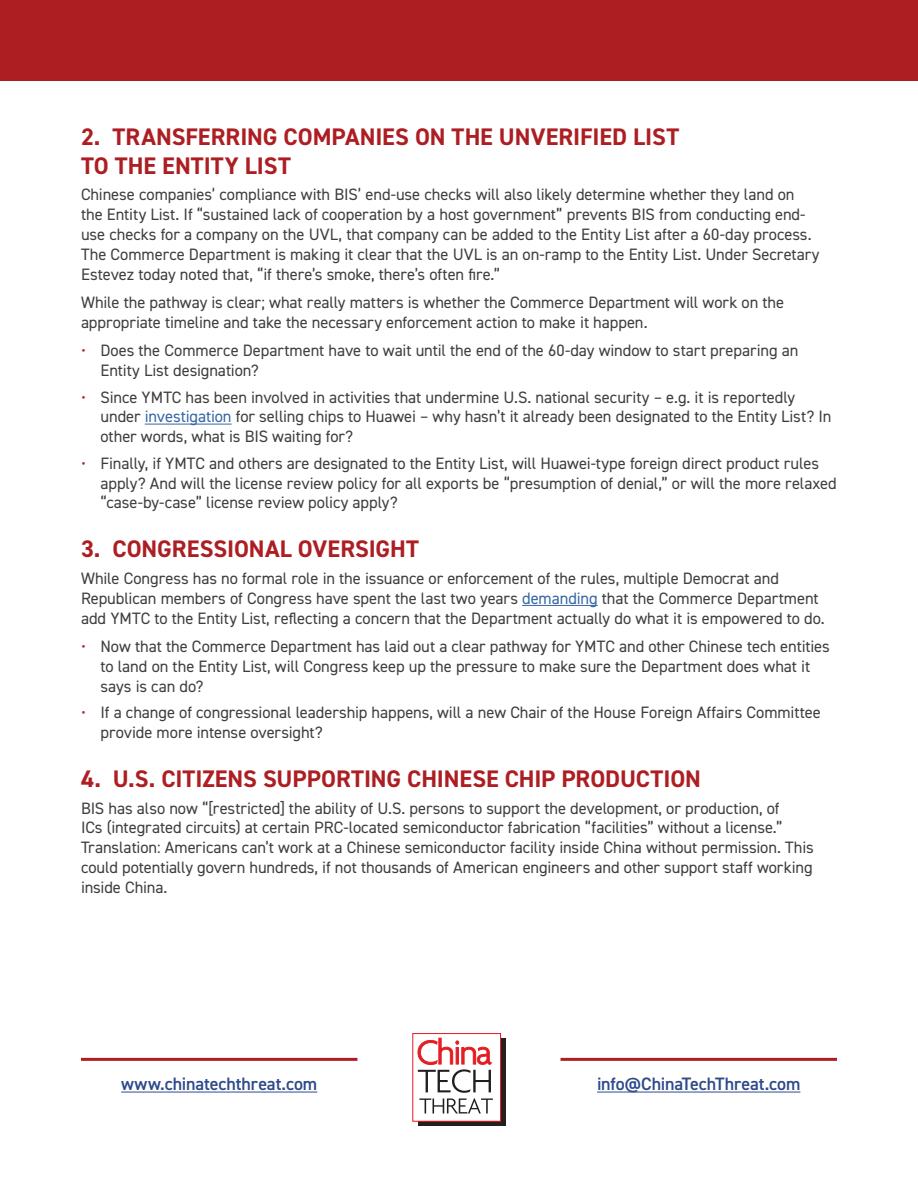
<style>
.page{position:relative;width:918px;height:1188px;background:#fff}
.page>*{position:absolute;margin:0;border:0;box-sizing:border-box;transform-origin:0 0}
.t1{font:700 24px/28.8px "DIN2014";letter-spacing:-.005em;color:#ad1e23}
.Bullet_Lvl1{font:600 18px "DIN2014";letter-spacing:-.005em;color:#2e4a8c}
.Body_Text{font:16.5px/19.8px "DIN2014";letter-spacing:-.005em;color:#3e3e3f}
.s1{color:#b53539}
.s2{color:#3667a4}
</style>
<div class="page">
<div style="left:0;top:0;width:918px;height:81px;background:#ad1e23"></div>
<hr style="left:145px;top:424px;width:87px;height:1px;background:#3667a4">
<hr style="left:522px;top:605px;width:76px;height:1px;background:#3667a4">
<hr style="left:121px;top:1092px;width:196px;height:1px;background:#2e4a8c">
<hr style="left:597px;top:1092px;width:203px;height:1px;background:#2e4a8c">
<hr style="left:81px;top:1058px;width:276px;height:3px;background:#ad1e23">
<hr style="left:561px;top:1058px;width:276px;height:3px;background:#ad1e23">
<div style="left:418px;top:1038px;width:88px;height:88px;background:#231f20"></div>
<div style="left:413px;top:1034px;width:88px;height:87px;background:#fff"></div>
<div style="left:412px;top:1033px;width:89px;height:89px;border:1px solid #ee1d23"></div>
<svg style="left:418px;top:1038px;width:75px;height:76px"></svg>
<p class="t1" style="left:81px;top:122px;width:600px">2. TRANSFERRING COMPANIES ON THE UNVERIFIED LIST<br>TO THE ENTITY LIST</p>
<p class="Body_Text" style="left:81px;top:185px;width:740px">Chinese companies’ compliance with BIS’ end-use checks will also likely determine whether they land on the Entity List. If “sustained lack of cooperation by a host government” prevents BIS from conducting end&shy;use checks for a company on the UVL, that company can be added to the Entity List after a 60-day process.<br>The Commerce Department is making it clear that the UVL is an on-ramp to the Entity List. Under Secretary Estevez today noted that, “if there’s smoke, there’s often fire.”</p>
<p class="Body_Text" style="left:81px;top:292px;width:705px">While the pathway is clear; what really matters is whether the Commerce Department will work on the appropriate timeline and take the necessary enforcement action to make it happen.</p>
<p class="Body_Text" style="left:100px;top:340px;width:700px;text-indent:-20px"><span class="s1">•</span> Does the Commerce Department have to wait until the end of the 60-day window to start preparing an<br>Entity List designation?</p>
<p class="Body_Text" style="left:100px;top:387px;width:732px;text-indent:-20px"><span class="s1">•</span> Since YMTC has been involved in activities that undermine U.S. national security – e.g. it is reportedly under <span class="s2">investigation</span> for selling chips to Huawei – why hasn’t it already been designated to the Entity List? In other words, what is BIS waiting for?</p>
<p class="Body_Text" style="left:100px;top:453px;width:738px;text-indent:-20px"><span class="s1">•</span> Finally, if YMTC and others are designated to the Entity List, will Huawei-type foreign direct product rules apply? And will the license review policy for all exports be “presumption of denial,” or will the more relaxed “case-by-case” license review policy apply?</p>
<p class="t1" style="left:81px;top:534px;width:339px">3. CONGRESSIONAL OVERSIGHT</p>
<p class="Body_Text" style="left:81px;top:568px;width:745px">While Congress has no formal role in the issuance or enforcement of the rules, multiple Democrat and<br>Republican members of Congress have spent the last two years <span class="s2">demanding</span> that the Commerce Department add YMTC to the Entity List, reflecting a concern that the Department actually do what it is empowered to do.</p>
<p class="Body_Text" style="left:100px;top:636px;width:731px;text-indent:-20px"><span class="s1">•</span> Now that the Commerce Department has laid out a clear pathway for YMTC and other Chinese tech entities to land on the Entity List, will Congress keep up the pressure to make sure the Department does what it says is can do?</p>
<p class="Body_Text" style="left:100px;top:702px;width:722px;text-indent:-20px"><span class="s1">•</span> If a change of congressional leadership happens, will a new Chair of the House Foreign Affairs Committee provide more intense oversight?</p>
<p class="t1" style="left:81px;top:764px;width:622px">4. U.S. CITIZENS SUPPORTING CHINESE CHIP PRODUCTION</p>
<p class="Body_Text" style="left:81px;top:798px;width:734px">BIS has also now “[restricted] the ability of U.S. persons to support the development, or production, of<br>ICs (integrated circuits) at certain PRC-located semiconductor fabrication “facilities” without a license.” Translation: Americans can’t work at a Chinese semiconductor facility inside China without permission. This could potentially govern hundreds, if not thousands of American engineers and other support staff working inside China.</p>
<p class="Bullet_Lvl1" style="left:121px;top:1072px;width:198px">www.chinatechthreat.com</p>
<p class="Bullet_Lvl1" style="left:597px;top:1072px;width:205px">info@ChinaTechThreat.com</p>
</div>
